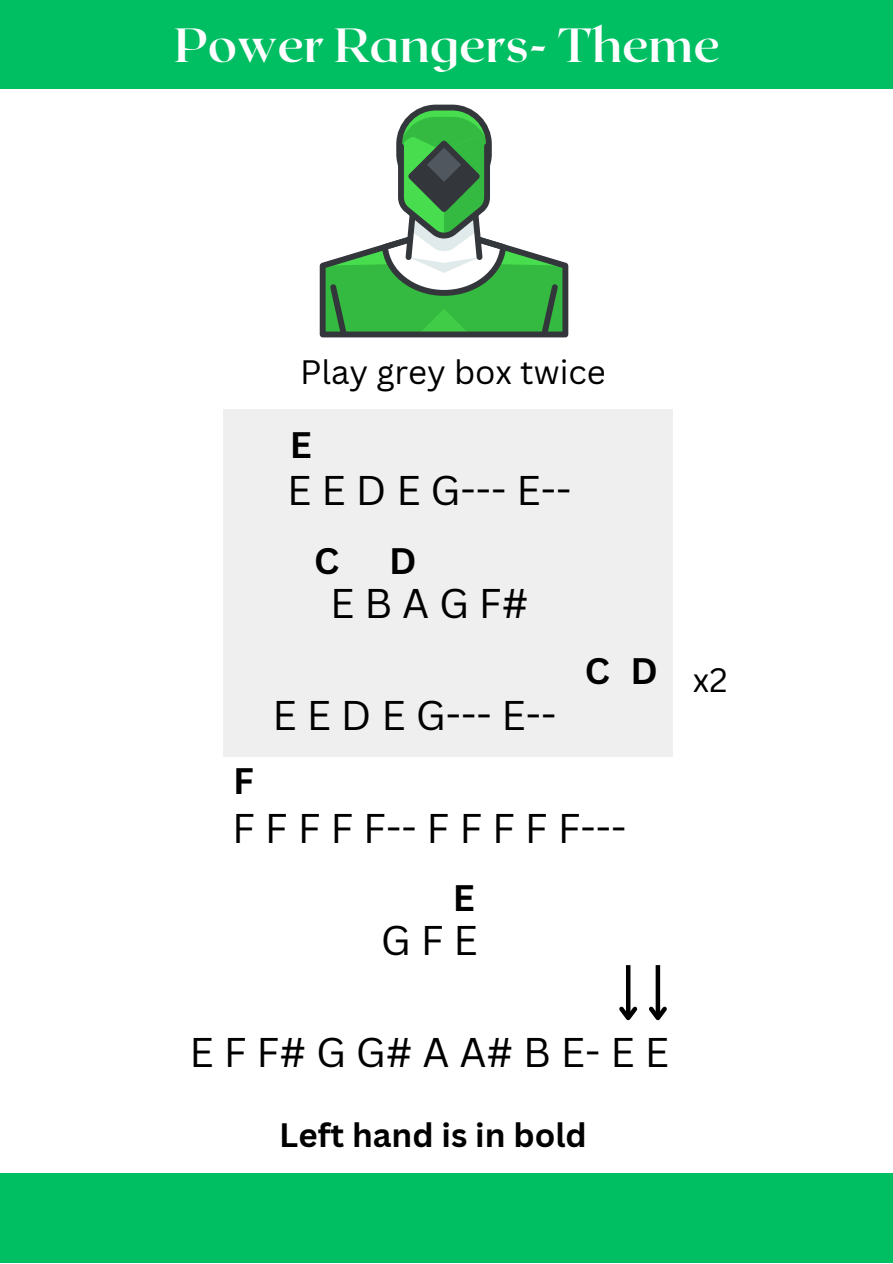
<style>
.page{position:relative;width:893px;height:1264px;background:#fff}
.page>*{position:absolute;margin:0;border:0;box-sizing:border-box;transform-origin:0 0}
.t1{font:700 48px "Roxborough CF";color:#fff}
.t2{font:40.35px "Canva Sans";letter-spacing:.245em;color:#000}
.t3{font:700 35.85px "Canva Sans";color:#000}
.t4{font:33px "Canva Sans";color:#000}
.t5{font:700 33px "Canva Sans";color:#000}
</style>
<div class="page">
<div style="left:223px;top:409px;width:449px;height:347px;background:#eeefee"></div>
<div style="left:0;top:1173px;width:892px;height:89px;background:#00bf63"></div>
<div style="left:0;top:0;width:892px;height:89px;background:#00bf63"></div>
<svg style="left:399px;top:108px;width:90px;height:82px"></svg>
<div style="left:399px;top:117px;width:90px;height:83px;background:#35ba41;border-radius:37px"></div>
<div style="left:396px;top:105px;width:95px;height:88px;border:6px solid #33363a;border-radius:37px"></div>
<svg style="left:319px;top:132px;width:249px;height:205px"></svg>
<div style="left:655px;top:965px;width:5px;height:52px;background:#000"></div>
<hr style="left:626px;top:965px;width:4px;height:52px;background:#000">
<svg style="left:619px;top:1002px;width:48px;height:19px"></svg>
<p class="t1" style="left:174px;top:14px;width:547px">Power Rangers- Theme</p>
<p class="t4" style="left:300px;top:349px;width:307px">Play grey box twice</p>
<p class="t3" style="left:290px;top:419px;width:24px">E</p>
<p class="t2" style="left:287px;top:462px;width:285px">E E D E G--- E--</p>
<p class="t3" style="left:314px;top:535px;width:27px">C</p>
<p class="t3" style="left:389px;top:535px;width:29px">D</p>
<p class="t2" style="left:330px;top:574px;width:200px">EBAGF#</p>
<p class="t3" style="left:233px;top:756px;width:22px">F</p>
<p class="t2" style="left:272px;top:687px;width:285px">E E D E G--- E--</p>
<p class="t3" style="left:585px;top:645px;width:27px">C</p>
<p class="t3" style="left:630px;top:645px;width:29px">D</p>
<p class="t4" style="left:692px;top:656px;width:36px">x2</p>
<p class="t2" style="left:232px;top:799px;width:396px">FFFFF--FFFFF---</p>
<p class="t3" style="left:453px;top:872px;width:24px">E</p>
<p class="t2" style="left:381px;top:911px;width:98px">GFE</p>
<p class="t2" style="left:189px;top:1024px;width:481px">EFF#GG#AA#BE-EE</p>
<p class="t5" style="left:279px;top:1111px;width:309px">Left hand is in bold</p>
</div>
